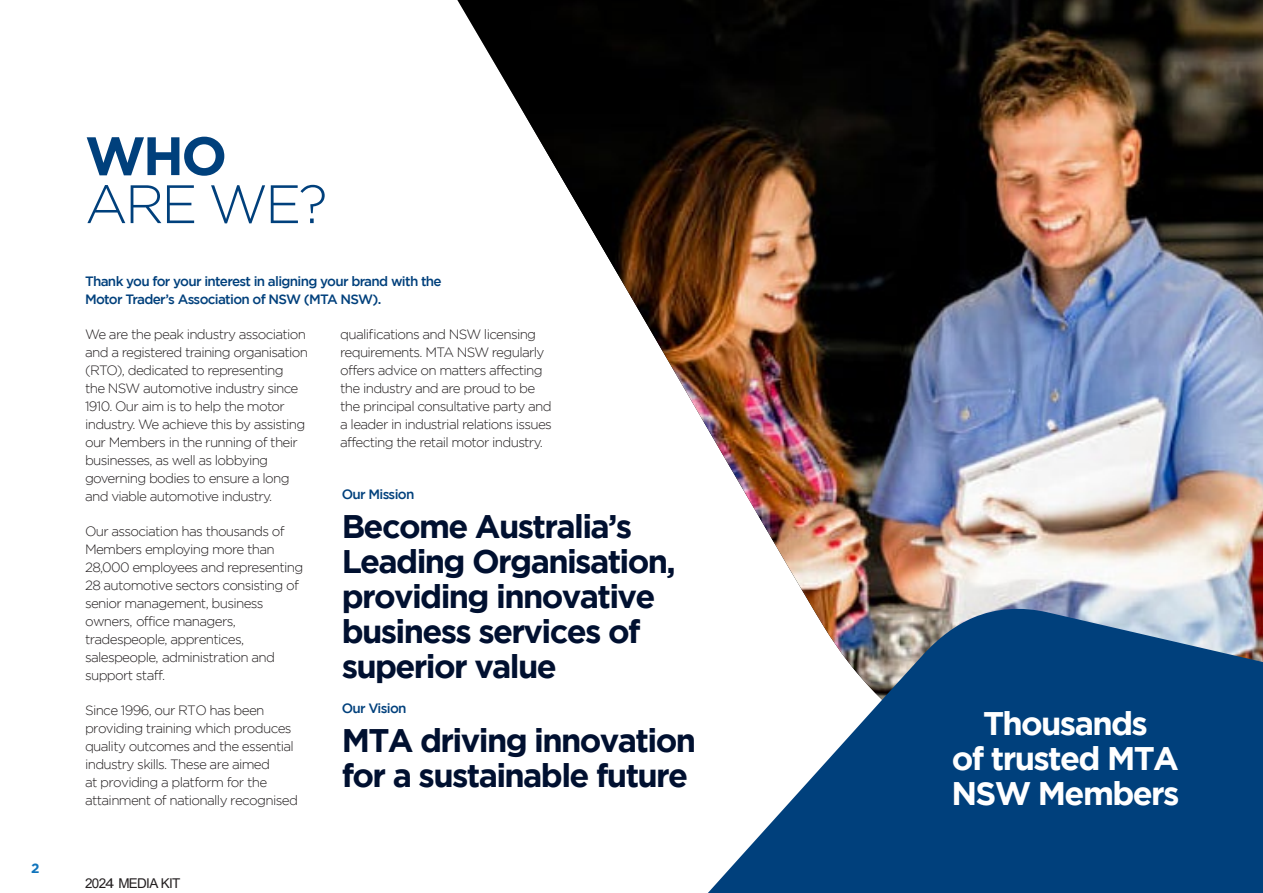
<style>
.page{position:relative;width:1263px;height:893px;background:#fff}
.page>*{position:absolute;margin:0;border:0;box-sizing:border-box;transform-origin:0 0}
.t1{font:300 54px "Gotham";color:#00407c}
.t2{font:700 54px "Gotham";color:#00407c}
.t3{font:700 32.7px/35px "Gotham";letter-spacing:-.05em;color:#001030}
.t4{font:700 32.7px/35px "Gotham";letter-spacing:-.05em;color:#fff;text-align:center}
.t5{font:300 13.5px/18px "Gotham";letter-spacing:-.05em;color:#231f20}
.t6{font:500 13.5px/18px "Gotham";letter-spacing:-.05em;color:#00407c}
.t7{font:13.5px "Arial";letter-spacing:-.05em;color:#231f20}
.t8{font:700 13.5px "Gotham";color:#1074bc}
</style>
<div class="page">
<img style="left:457px;top:0;width:806px;height:606px">
<svg style="left:708px;top:606px;width:555px;height:287px;fill:#00407c"></svg>
<img style="left:1125px;top:0;width:138px;height:604px">
<p class="t8" style="left:31px;top:860px;width:10px">2</p>
<h1 class="t2" style="left:85px;top:125px;width:144px">WHO</h1>
<h1 class="t1" style="left:85px;top:175px;width:244px">ARE WE?</h1>
<p class="t6" style="left:85px;top:272px;width:358px">Thank you for your interest in aligning your brand with the<br>Motor Trader’s Association of NSW (MTA NSW).</p>
<p class="t5" style="left:340px;top:325px;width:213px">qualifications and NSW licensing requirements. MTA NSW regularly offers advice on matters affecting the industry and are proud to be the principal consultative party and a leader in industrial relations issues affecting the retail motor industry.</p>
<p class="t5" style="left:85px;top:325px;width:225px">We are the peak industry association and a registered training organisation (RTO), dedicated to representing<br>the NSW automotive industry since 1910. Our aim is to help the motor industry. We achieve this by assisting our Members in the running of their businesses, as well as lobbying governing bodies to ensure a long and viable automotive industry.</p>
<p class="t5" style="left:85px;top:522px;width:220px">Our association has thousands of<br>Members employing more than<br>28,000 employees and representing<br>28 automotive sectors consisting of senior management, business owners, office managers, tradespeople, apprentices, salespeople, administration and support staff.</p>
<p class="t5" style="left:85px;top:701px;width:214px">Since 1996, our RTO has been providing training which produces quality outcomes and the essential industry skills. These are aimed<br>at providing a platform for the attainment of nationally recognised</p>
<p class="t6" style="left:342px;top:485px;width:74px">Our Mission</p>
<h2 class="t3" style="left:342px;top:508px;width:336px">Become Australia’s<br>Leading Organisation, providing innovative business services of superior value</h2>
<p class="t6" style="left:342px;top:699px;width:66px">Our Vision</p>
<h2 class="t3" style="left:342px;top:722px;width:356px">MTA driving innovation for a sustainable future</h2>
<p class="t7" style="left:85px;top:874px;width:97px">2024 MEDIA KIT</p>
<h2 class="t4" style="left:951px;top:705px;width:230px">Thousands<br>of trusted MTA<br>NSW Members</h2>
</div>
